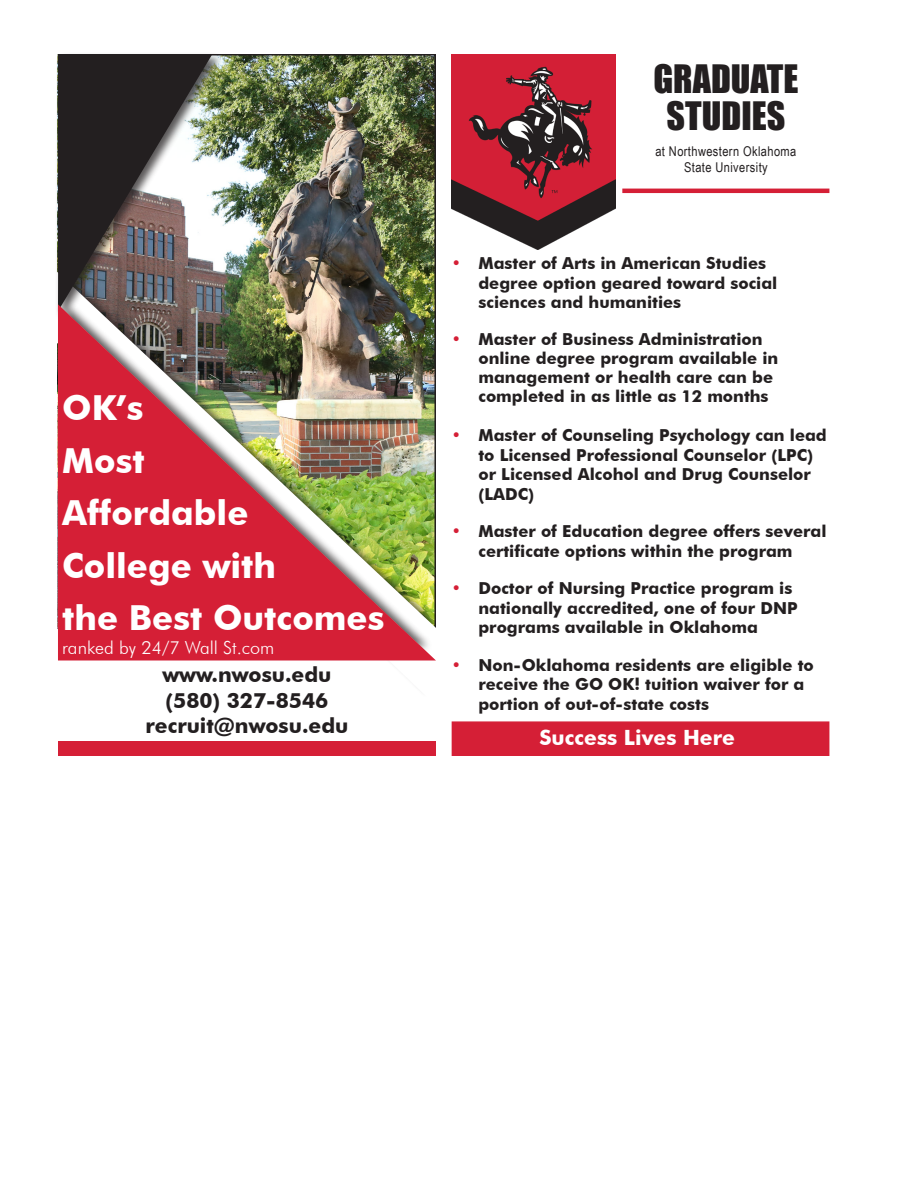
<style>
.page{position:relative;width:918px;height:1188px;background:#fff}
.page>*{position:absolute;margin:0;border:0;box-sizing:border-box;transform-origin:0 0}
.t1{font:36px/37.5px "Impact";color:#231f20;text-align:center}
.t2{font:700 34.5px/52.5px "Futura BT";color:#fff}
.t3{font:700 21px/25.2px "Futura BT";color:#231f20;text-align:center}
.t4{font:700 21px "Futura BT";color:#fff}
.t5{font:300 18px "Futura BT";color:#fff}
.t6{font:700 16.5px/19.5px "Futura BT";color:#231f20}
.t7{font:13.5px/16.2px "Arial Narrow";letter-spacing:.03em;color:#231f20;text-align:center}
.s1{color:#d51f36}
</style>
<div class="page">
<div style="left:452px;top:721px;width:377px;height:35px;background:#d51f36;border:2px solid #d51f36"></div>
<img style="left:451px;top:54px;width:165px;height:195px">
<hr style="left:622px;top:189px;width:207px;height:4px;background:#d51f36">
<img style="left:223px;top:57px;width:210px;height:209px">
<img style="left:57px;top:269px;width:379px;height:360px">
<div style="left:58px;top:741px;width:378px;height:15px;background:#d51f36"></div>
<div style="left:54px;top:51px;width:169px;height:271px;background:#231f20;opacity:.75"></div>
<svg style="left:58px;top:54px;width:154px;height:250px;background:#5d5858"></svg>
<img style="left:58px;top:304px;width:378px;height:357px">
<p class="t2" style="left:62px;top:382px;width:324px">OK’s<br>Most<br>Affordable<br>College with<br>the Best Outcomes</p>
<p class="t5" style="left:62px;top:637px;width:214px">ranked by 24/7 Wall St.com</p>
<p class="t3" style="left:145px;top:662px;width:205px">www.nwosu.edu (580) 327-8546 recruit@nwosu.edu</p>
<h1 class="t1" style="left:653px;top:59px;width:146px">GRADUATE<br>STUDIES</h1>
<p class="t7" style="left:655px;top:143px;width:142px">at Northwestern Oklahoma<br>State University</p>
<p class="t6" style="left:478px;top:254px;width:301px;text-indent:-27px"><span class="s1">•</span> Master of Arts in American Studies degree option geared toward social sciences and humanities</p>
<p class="t6" style="left:478px;top:330px;width:301px;line-height:19px;text-indent:-27px"><span class="s1">•</span> Master of Business Administration online degree program available in management or health care can be completed in as little as 12 months</p>
<p class="t6" style="left:478px;top:425px;width:350px;text-indent:-27px"><span class="s1">•</span> Master of Counseling Psychology can lead to Licensed Professional Counselor (LPC) or Licensed Alcohol and Drug Counselor (LADC)</p>
<p class="t6" style="left:451px;top:521px;width:377px;text-align:center"><span class="s1">•</span> Master of Education degree offers several certificate options within the program</p>
<p class="t6" style="left:478px;top:578px;width:321px;text-indent:-27px"><span class="s1">•</span> Doctor of Nursing Practice program is nationally accredited, one of four DNP programs available in Oklahoma</p>
<p class="t6" style="left:478px;top:655px;width:337px;text-indent:-27px"><span class="s1">•</span> Non-Oklahoma residents are eligible to receive the GO OK! tuition waiver for a portion of out-of-state costs</p>
<p class="t4" style="left:539px;top:725px;width:197px">Success Lives Here</p>
</div>
